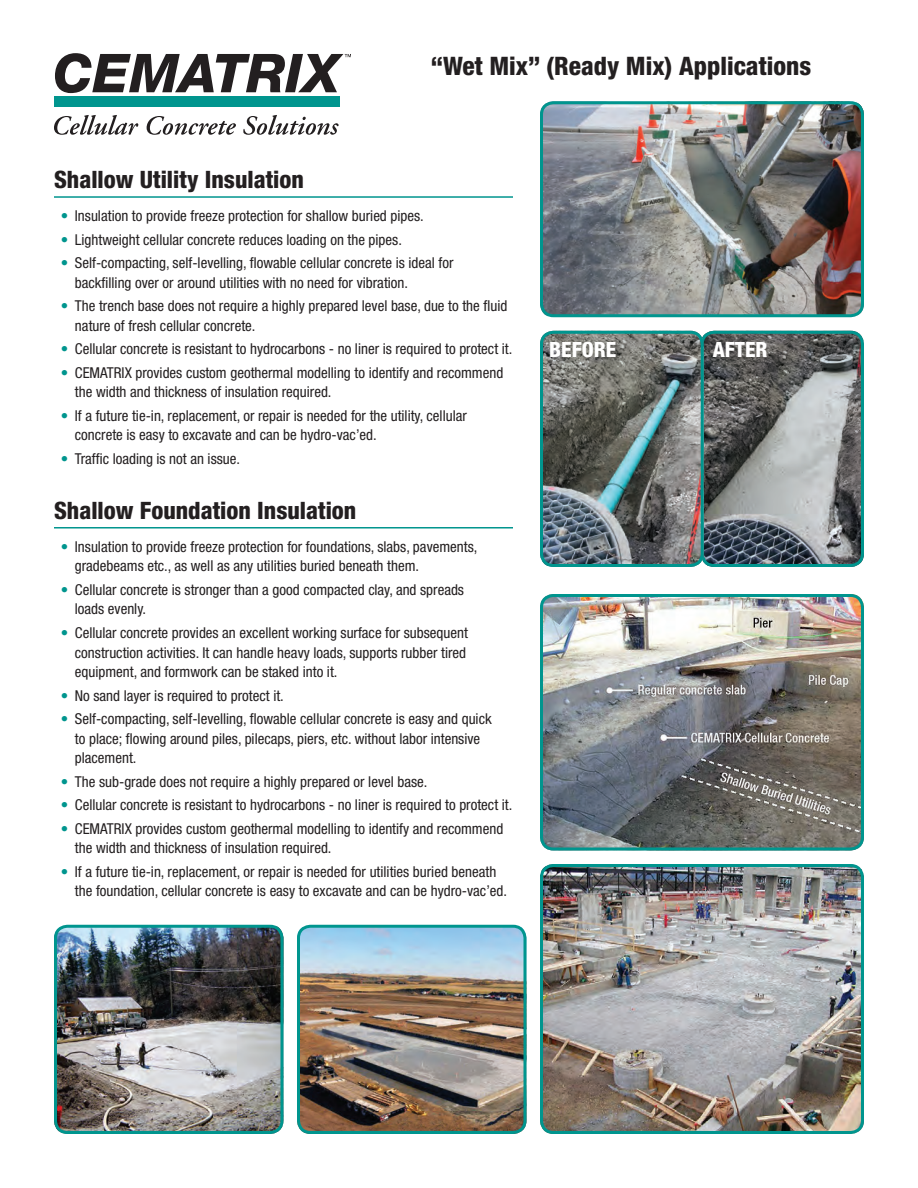
<style>
.page{position:relative;width:918px;height:1188px;background:#fff}
.page>*{position:absolute;margin:0;border:0;box-sizing:border-box;transform-origin:0 0}
.t1{font:800 condensed 25.5px "Helvetica Neue";color:#231f20}
.t2{font:800 condensed 24px "Helvetica Neue";color:#231f20}
.t3{font:800 condensed 21px "Helvetica Neue";color:#fff}
.t4{font:condensed 15px/19.5px "Helvetica Neue";color:#231f20}
.s1{color:#00958e}
</style>
<div class="page">
<div style="left:54px;top:97px;width:285px;height:10px;background:#00958e"></div>
<svg style="left:54px;top:115px;width:84px;height:20px"></svg>
<svg style="left:147px;top:116px;width:89px;height:19px"></svg>
<svg style="left:243px;top:115px;width:96px;height:20px"></svg>
<svg style="left:55px;top:53px;width:296px;height:40px"></svg>
<hr style="left:54px;top:196px;width:459px;height:2px;background:#00958e">
<hr style="left:54px;top:527px;width:459px;height:2px;background:#00958e">
<img style="left:540px;top:594px;width:324px;height:256px">
<div style="left:540px;top:594px;width:324px;height:256px;border:3px solid #00958e;border-radius:12px"></div>
<img style="left:540px;top:105px;width:324px;height:210px">
<div style="left:540px;top:101px;width:324px;height:216px;border:3px solid #00958e;border-radius:12px"></div>
<img style="left:54px;top:927px;width:226px;height:207px">
<div style="left:54px;top:925px;width:230px;height:209px;border:3px solid #00958e;border-radius:12px"></div>
<img style="left:297px;top:927px;width:226px;height:207px">
<div style="left:297px;top:925px;width:230px;height:209px;border:3px solid #00958e;border-radius:12px"></div>
<img style="left:540px;top:864px;width:324px;height:270px">
<div style="left:540px;top:864px;width:324px;height:270px;border:3px solid #00958e;border-radius:12px"></div>
<img style="left:704px;top:331px;width:160px;height:236px">
<div style="left:701px;top:331px;width:163px;height:236px;border:3px solid #00958e;border-radius:12px"></div>
<img style="left:540px;top:331px;width:164px;height:236px">
<div style="left:540px;top:331px;width:164px;height:236px;border:3px solid #00958e;border-radius:12px"></div>
<h1 class="t1" style="left:431px;top:50px;width:382px">“Wet Mix” (Ready Mix) Applications</h1>
<h2 class="t2" style="left:54px;top:165px;width:252px">Shallow Utility Insulation</h2>
<p class="t4" style="left:61px;top:206px;width:365px"><span class="s1">•</span> Insulation to provide freeze protection for shallow buried pipes.</p>
<p class="t4" style="left:61px;top:230px;width:343px"><span class="s1">•</span> Lightweight cellular concrete reduces loading on the pipes.</p>
<p class="t4" style="left:75px;top:253px;width:380px;text-indent:-14px"><span class="s1">•</span> Self-compacting, self-levelling, flowable cellular concrete is ideal for backfilling over or around utilities with no need for vibration.</p>
<p class="t4" style="left:75px;top:296px;width:434px;text-indent:-14px"><span class="s1">•</span> The trench base does not require a highly prepared level base, due to the fluid nature of fresh cellular concrete.</p>
<p class="t4" style="left:61px;top:339px;width:453px"><span class="s1">•</span> Cellular concrete is resistant to hydrocarbons - no liner is required to protect it.</p>
<p class="t4" style="left:75px;top:363px;width:430px;text-indent:-14px"><span class="s1">•</span> CEMATRIX provides custom geothermal modelling to identify and recommend the width and thickness of insulation required.</p>
<p class="t4" style="left:75px;top:406px;width:393px;text-indent:-14px"><span class="s1">•</span> If a future tie-in, replacement, or repair is needed for the utility, cellular concrete is easy to excavate and can be hydro-vac’ed.</p>
<p class="t4" style="left:61px;top:449px;width:181px"><span class="s1">•</span> Traffic loading is not an issue.</p>
<h2 class="t2" style="left:54px;top:496px;width:304px">Shallow Foundation Insulation</h2>
<p class="t4" style="left:75px;top:537px;width:404px;text-indent:-14px"><span class="s1">•</span> Insulation to provide freeze protection for foundations, slabs, pavements, gradebeams etc., as well as any utilities buried beneath them.</p>
<p class="t4" style="left:75px;top:580px;width:391px;text-indent:-14px"><span class="s1">•</span> Cellular concrete is stronger than a good compacted clay, and spreads loads evenly.</p>
<p class="t4" style="left:75px;top:623px;width:395px;text-indent:-14px"><span class="s1">•</span> Cellular concrete provides an excellent working surface for subsequent construction activities. It can handle heavy loads, supports rubber tired equipment, and formwork can be staked into it.</p>
<p class="t4" style="left:61px;top:685px;width:225px"><span class="s1">•</span> No sand layer is required to protect it.</p>
<p class="t4" style="left:75px;top:709px;width:418px;text-indent:-14px"><span class="s1">•</span> Self-compacting, self-levelling, flowable cellular concrete is easy and quick to place; flowing around piles, pilecaps, piers, etc. without labor intensive placement.</p>
<p class="t4" style="left:61px;top:772px;width:368px"><span class="s1">•</span> The sub-grade does not require a highly prepared or level base.</p>
<p class="t4" style="left:61px;top:795px;width:453px"><span class="s1">•</span> Cellular concrete is resistant to hydrocarbons - no liner is required to protect it.</p>
<p class="t4" style="left:75px;top:819px;width:430px;text-indent:-14px"><span class="s1">•</span> CEMATRIX provides custom geothermal modelling to identify and recommend the width and thickness of insulation required.</p>
<p class="t4" style="left:75px;top:862px;width:434px;text-indent:-14px"><span class="s1">•</span> If a future tie-in, replacement, or repair is needed for utilities buried beneath the foundation, cellular concrete is easy to excavate and can be hydro-vac’ed.</p>
<h3 class="t3" style="left:549px;top:337px;width:69px">BEFORE</h3>
<h3 class="t3" style="left:713px;top:337px;width:56px">AFTER</h3>
</div>
